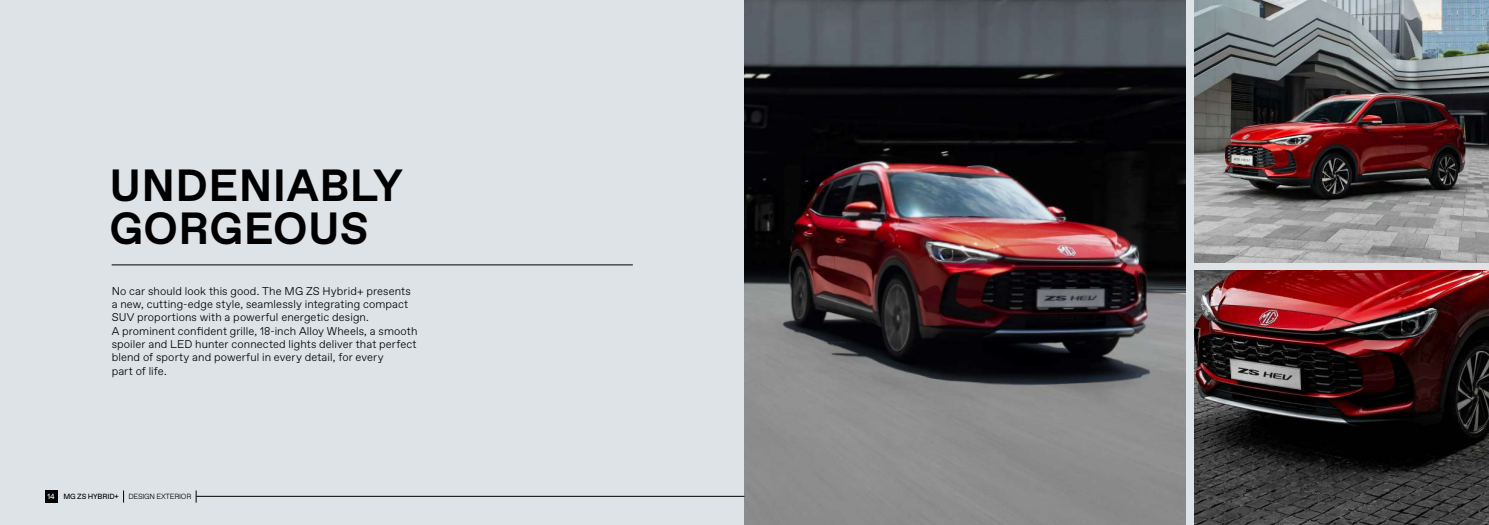
<style>
.page{position:relative;width:1489px;height:525px;background:#fff}
.page>*{position:absolute;margin:0;border:0;box-sizing:border-box;transform-origin:0 0}
.t1{font:700 45px/42.5px "Favorit Std";letter-spacing:.01em;color:#000}
.t2{font:300 11.25px/13.2px "Favorit Std";letter-spacing:.01em;color:#000}
.t3{font:300 7.5px "Favorit Std";letter-spacing:-.03em;color:#000101}
.t4{font:7.5px "Favorit Std";letter-spacing:-.02em;color:#000101}
.s1{color:#fff}
</style>
<div class="page">
<div style="left:0;top:0;width:1488px;height:524px;background:#dde3e6"></div>
<hr style="left:112px;top:264px;width:520px;height:1px;background:#000">
<img style="left:744px;top:0;width:441px;height:524px">
<img style="left:1194px;top:0;width:294px;height:262px">
<img style="left:1194px;top:270px;width:294px;height:254px">
<hr style="left:196px;top:496px;width:548px;height:1px;background:#000101">
<div style="left:45px;top:490px;width:12px;height:12px;background:#000101"></div>
<svg style="left:123px;top:490px;width:1px;height:12px"></svg>
<svg style="left:196px;top:490px;width:1px;height:12px"></svg>
<h1 class="t1" style="left:109px;top:164px;width:295px">UNDENIABLY<br>GORGEOUS</h1>
<p class="t2" style="left:112px;top:284px;width:307px">No car should look this good. The MG ZS Hybrid+ presents a new, cutting-edge style, seamlessly integrating compact SUV proportions with a powerful energetic design.<br>A prominent confident grille, 18-inch Alloy Wheels, a smooth spoiler and LED hunter connected lights deliver that perfect blend of sporty and powerful in every detail, for every<br>part of life.</p>
<p class="t4" style="left:47px;top:491px;width:73px"><span class="s1">14</span> MG ZS HYBRID+</p>
<p class="t3" style="left:128px;top:491px;width:65px">DESIGN EXTERIOR</p>
</div>
